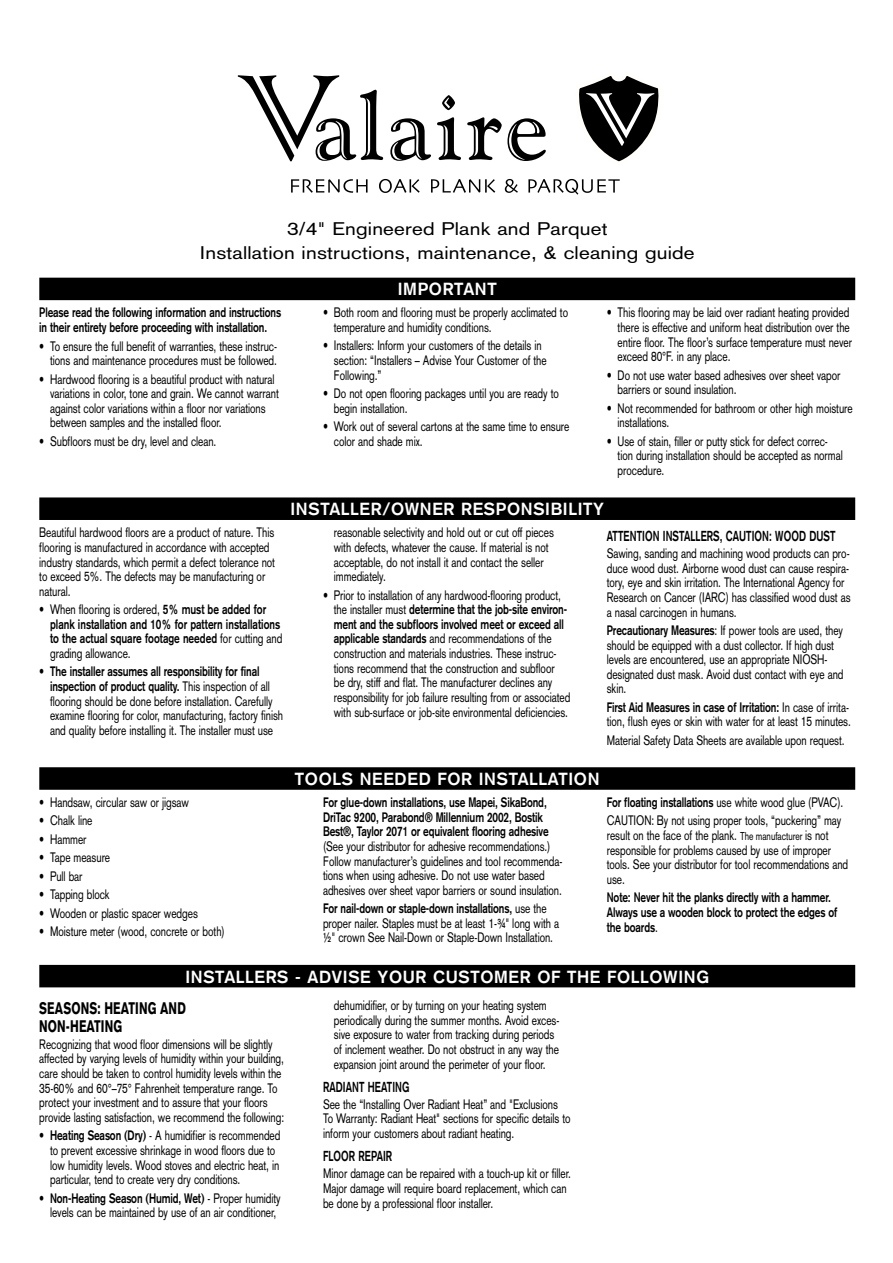
<style>
.page{position:relative;width:893px;height:1263px;background:#fff}
.page>*{position:absolute;margin:0;border:0;box-sizing:border-box;transform-origin:0 0}
.t1{font:18px/24px "Akzidenz Grotesk";letter-spacing:.01em;color:#000;text-align:center;scale:1.15 1}
.t2{font:700 17.25px "Akzidenz Grotesk";letter-spacing:.04em;color:#fff}
.t3{font:900 16.5px/18px "Akzidenz Grotesk";letter-spacing:.01em;color:#000;scale:.7 1}
.t4{font:700 14.25px "Akzidenz Grotesk";letter-spacing:.01em;color:#000;scale:.7 1}
.t5{font:13.5px/14.5px "Akzidenz Grotesk";letter-spacing:-.005em;color:#000;scale:.75 1}
.t6{font:700 13.5px/14.5px "Akzidenz Grotesk";letter-spacing:-.01em;color:#000;scale:.75 1}
.s1{font-weight:400}
.s2{font-weight:700}
.s3{font-size:11.25px}
</style>
<div class="page">
<div style="left:39px;top:278px;width:816px;height:22px;background:#000"></div>
<div style="left:39px;top:497px;width:816px;height:23px;background:#000"></div>
<div style="left:39px;top:767px;width:816px;height:23px;background:#000"></div>
<div style="left:39px;top:965px;width:816px;height:22px;background:#000"></div>
<svg style="left:579px;top:76px;width:80px;height:86px"></svg>
<svg style="left:238px;top:75px;width:308px;height:86px"></svg>
<svg style="left:291px;top:179px;width:77px;height:14px"></svg>
<svg style="left:379px;top:179px;width:41px;height:14px"></svg>
<svg style="left:431px;top:179px;width:64px;height:14px"></svg>
<svg style="left:505px;top:179px;width:13px;height:14px"></svg>
<svg style="left:528px;top:179px;width:92px;height:16px"></svg>
<h1 class="t1" style="left:200px;top:217px;width:432px">3/4" Engineered Plank and Parquet<br>Installation instructions, maintenance, &amp; cleaning guide</h1>
<p class="t2" style="left:398px;top:279px;width:100px">IMPORTANT</p>
<p class="t6" style="left:39px;top:305px;width:324px">Please read the following information and instructions in their entirety before proceeding with installation.</p>
<p class="t5" style="left:39px;top:338px;width:319px;text-align:right">• To ensure the full benefit of warranties, these instruc&shy;tions and maintenance procedures must be followed.</p>
<p class="t5" style="left:50px;top:371px;width:306px;text-indent:-11px">• Hardwood flooring is a beautiful product with natural variations in color, tone and grain. We cannot warrant against color variations within a floor nor variations between samples and the installed floor.</p>
<p class="t5" style="left:39px;top:434px;width:238px">• Subfloors must be dry, level and clean.</p>
<p class="t5" style="left:618px;top:305px;width:314px;text-indent:-11px">• This flooring may be laid over radiant heating provided there is effective and uniform heat distribution over the entire floor. The floor’s surface temperature must never exceed 80°F. in any place.</p>
<p class="t5" style="left:618px;top:368px;width:299px;text-indent:-11px">• Do not use water based adhesives over sheet vapor barriers or sound insulation.</p>
<p class="t5" style="left:618px;top:401px;width:315px;text-indent:-11px">• Not recommended for bathroom or other high moisture installations.</p>
<p class="t5" style="left:618px;top:434px;width:302px;text-indent:-11px">• Use of stain, filler or putty stick for defect correc&shy;tion during installation should be accepted as normal procedure.</p>
<p class="t5" style="left:334px;top:305px;width:314px;text-indent:-11px">• Both room and flooring must be properly acclimated to temperature and humidity conditions.</p>
<p class="t5" style="left:334px;top:338px;width:285px;text-indent:-11px">• Installers: Inform your customers of the details in section: “Installers – Advise Your Customer of the<br>Following.”</p>
<p class="t5" style="left:334px;top:386px;width:301px;text-indent:-11px">• Do not open flooring packages until you are ready to begin installation.</p>
<p class="t5" style="left:334px;top:419px;width:316px;text-indent:-11px">• Work out of several cartons at the same time to ensure color and shade mix.</p>
<p class="t5" style="left:39px;top:525px;width:316px">Beautiful hardwood floors are a product of nature. This flooring is manufactured in accordance with accepted industry standards, which permit a defect tolerance not to exceed 5%. The defects may be manufacturing or natural.</p>
<p class="t6" style="left:50px;top:602px;width:311px;text-indent:-11px"><span class="s1">• When flooring is ordered,</span> 5% must be added for plank installation and 10% for pattern installations to the actual square footage needed <span class="s1">for cutting and grading allowance.</span></p>
<p class="t5" style="left:50px;top:664px;width:312px;text-indent:-11px">• <span class="s2">The installer assumes all responsibility for final inspection of product quality.</span> This inspection of all flooring should be done before installation. Carefully examine flooring for color, manufacturing, factory finish and quality before installing it. The installer must use</p>
<p class="t2" style="left:290px;top:499px;width:315px">INSTALLER/OWNER RESPONSIBILITY</p>
<p class="t5" style="left:334px;top:525px;width:295px">reasonable selectivity and hold out or cut off pieces with defects, whatever the cause. If material is not acceptable, do not install it and contact the seller immediately.</p>
<p class="t5" style="left:334px;top:587px;width:317px;text-indent:-11px">• Prior to installation of any hardwood-flooring product, the installer must <span class="s2">determine that the job-site environ&shy;ment and the subfloors involved meet or exceed all applicable standards</span> and recommendations of the construction and materials industries. These instruc&shy;tions recommend that the construction and subfloor<br>be dry, stiff and flat. The manufacturer declines any responsibility for job failure resulting from or associated with sub-surface or job-site environmental deficiencies.</p>
<p class="t4" style="left:607px;top:527px;width:328px">ATTENTION INSTALLERS, CAUTION: WOOD DUST</p>
<p class="t5" style="left:607px;top:546px;width:327px">Sawing, sanding and machining wood products can pro&shy;duce wood dust. Airborne wood dust can cause respira&shy;tory, eye and skin irritation. The International Agency for Research on Cancer (IARC) has classified wood dust as a nasal carcinogen in humans.</p>
<p class="t5" style="left:607px;top:623px;width:317px"><span class="s2">Precautionary Measures</span>: If power tools are used, they should be equipped with a dust collector. If high dust levels are encountered, use an appropriate NIOSH&shy;designated dust mask. Avoid dust contact with eye and skin.</p>
<p class="t5" style="left:607px;top:700px;width:327px"><span class="s2">First Aid Measures in case of Irritation:</span> In case of irrita&shy;tion, flush eyes or skin with water for at least 15 minutes.</p>
<p class="t5" style="left:607px;top:733px;width:319px">Material Safety Data Sheets are available upon request.</p>
<p class="t2" style="left:295px;top:769px;width:306px">TOOLS NEEDED FOR INSTALLATION</p>
<p class="t5" style="left:607px;top:793px;width:317px;line-height:18.5px"><span class="s2">For floating installations</span> use white wood glue (PVAC).<br>CAUTION: By not using proper tools, “puckering” may</p>
<p class="t5" style="left:607px;top:828px;width:323px">result on the face of the plank. <span class="s3">The manufacturer</span> is not responsible for problems caused by use of improper tools. See your distributor for tool recommendations and use.</p>
<p class="t6" style="left:607px;top:890px;width:309px">Note: Never hit the planks directly with a hammer.<br>Always use a wooden block to protect the edges of the boards<span class="s1">.</span></p>
<p class="t2" style="left:185px;top:966px;width:525px">INSTALLERS - ADVISE YOUR CUSTOMER OF THE FOLLOWING</p>
<p class="t6" style="left:323px;top:795px;width:302px">For glue-down installations, use Mapei, SikaBond,<br>DriTac 9200, Parabond® Millennium 2002, Bostik<br>Best®, Taylor 2071 or equivalent flooring adhesive</p>
<p class="t5" style="left:323px;top:839px;width:321px">(See your distributor for adhesive recommendations.)<br>Follow manufacturer’s guidelines and tool recommenda&shy;tions when using adhesive. Do not use water based adhesives over sheet vapor barriers or sound insulation.</p>
<p class="t5" style="left:323px;top:901px;width:316px"><span class="s2">For nail-down or staple-down installations,</span> use the proper nailer. Staples must be at least 1-¾" long with a ½" crown See Nail-Down or Staple-Down Installation.</p>
<p class="t5" style="left:39px;top:795px;width:201px">• Handsaw, circular saw or jigsaw</p>
<p class="t5" style="left:39px;top:813px;width:72px">• Chalk line</p>
<p class="t5" style="left:39px;top:832px;width:65px">• Hammer</p>
<p class="t5" style="left:39px;top:850px;width:96px">• Tape measure</p>
<p class="t5" style="left:39px;top:869px;width:59px">• Pull bar</p>
<p class="t5" style="left:39px;top:887px;width:96px">• Tapping block</p>
<p class="t5" style="left:39px;top:905px;width:213px">• Wooden or plastic spacer wedges</p>
<p class="t5" style="left:39px;top:924px;width:249px">• Moisture meter (wood, concrete or both)</p>
<p class="t3" style="left:39px;top:998px;width:211px">SEASONS: HEATING AND<br>NON-HEATING</p>
<p class="t5" style="left:39px;top:1037px;width:328px">Recognizing that wood floor dimensions will be slightly affected by varying levels of humidity within your building, care should be taken to control humidity levels within the 35-60% and 60°–75° Fahrenheit temperature range. To protect your investment and to assure that your floors provide lasting satisfaction, we recommend the following:</p>
<p class="t5" style="left:50px;top:1128px;width:309px;text-indent:-11px">• <span class="s2">Heating Season (Dry)</span> - A humidifier is recommended to prevent excessive shrinkage in wood floors due to low humidity levels. Wood stoves and electric heat, in particular, tend to create very dry conditions.</p>
<p class="t5" style="left:39px;top:1190px;width:323px;text-align:center">• <span class="s2">Non-Heating Season (Humid, Wet)</span> - Proper humidity levels can be maintained by use of an air conditioner,</p>
<p class="t5" style="left:334px;top:998px;width:302px">dehumidifier, or by turning on your heating system periodically during the summer months. Avoid exces&shy;sive exposure to water from tracking during periods of inclement weather. Do not obstruct in any way the expansion joint around the perimeter of your floor.</p>
<p class="t4" style="left:323px;top:1078px;width:125px">RADIANT HEATING</p>
<p class="t5" style="left:323px;top:1097px;width:332px">See the “Installing Over Radiant Heat” and "Exclusions<br>To Warranty: Radiant Heat" sections for specific details to inform your customers about radiant heating.</p>
<p class="t4" style="left:323px;top:1147px;width:100px">FLOOR REPAIR</p>
<p class="t5" style="left:323px;top:1166px;width:332px">Minor damage can be repaired with a touch-up kit or filler.<br>Major damage will require board replacement, which can be done by a professional floor installer.</p>
</div>
